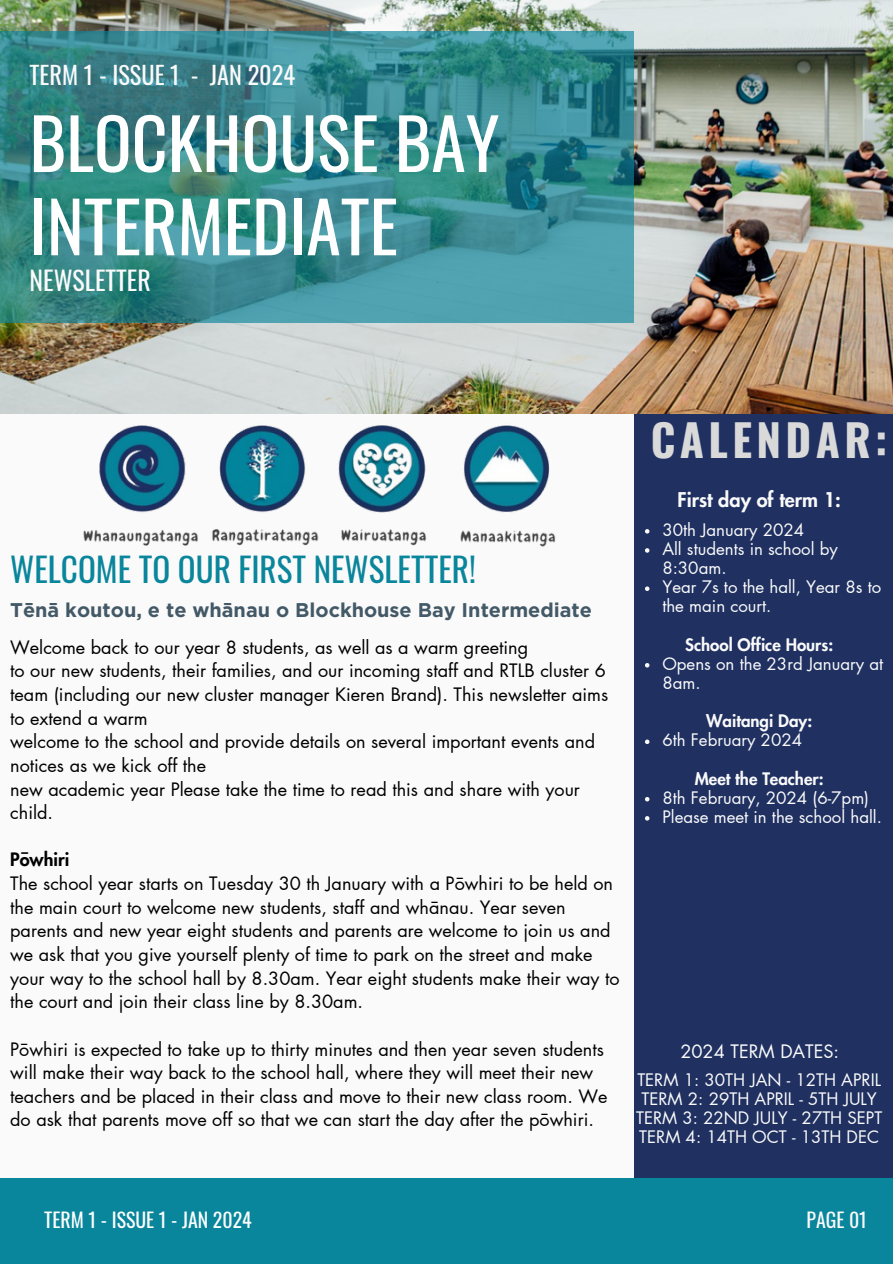
<style>
.page{position:relative;width:893px;height:1264px;background:#fff}
.page>*{position:absolute;margin:0;border:0;box-sizing:border-box;transform-origin:0 0}
.t1{font:69.9px/83.2px "Oswald";color:#fefffe}
.t2{font:700 43.95px "Oswald";letter-spacing:.1em;color:#d9d9d9}
.t3{font:33.15px "Oswald";color:#09859c}
.t4{font:25.8px "Oswald";color:#fafafa}
.t5{font:24.3px "Oswald";color:#fafafa}
.t6{font:700 19.8px "Gotham";color:#435967}
.t7{font:19.8px "Oswald";color:#fefffe}
.t8{font:800 19.8px "Futura LT Pro";color:#fafafa}
.t9{font:19.8px "Oswald";color:#fafafa}
.t10{font:18.15px "Futura LT Pro";color:#fafafa}
.t11{font:18px/23.7px "Futura LT Pro";color:#000}
.t12{font:800 18px "Futura LT Pro";color:#000}
.t13{font:16.8px/19.2px "Futura LT Pro";color:#fafafa}
.t14{font:800 16.8px "Futura LT Pro";color:#fafafa}
</style>
<div class="page">
<div style="left:0;top:0;width:892px;height:1263px;background:#fafafa"></div>
<div style="left:633px;top:364px;width:259px;height:899px;background:#1f3061"></div>
<img style="left:0;top:0;width:892px;height:413px">
<svg style="left:0;top:31px;width:633px;height:291px;background:#39898f"></svg>
<div style="left:0;top:1177px;width:892px;height:86px;background:#09859c"></div>
<img style="left:83px;top:425px;width:473px;height:122px">
<svg style="left:645px;top:529px;width:4px;height:4px"></svg>
<svg style="left:645px;top:548px;width:4px;height:4px"></svg>
<svg style="left:645px;top:586px;width:4px;height:5px"></svg>
<svg style="left:645px;top:663px;width:4px;height:4px"></svg>
<svg style="left:645px;top:739px;width:4px;height:5px"></svg>
<svg style="left:645px;top:797px;width:4px;height:4px"></svg>
<svg style="left:645px;top:816px;width:4px;height:4px"></svg>
<p class="t5" style="left:30px;top:56px;width:267px">TERM 1 - ISSUE 1 - JAN 2024</p>
<p class="t1" style="left:30px;top:99px;width:471px">BLOCKHOUSE BAY<br>INTERMEDIATE</p>
<p class="t4" style="left:30px;top:260px;width:123px">NEWSLETTER</p>
<h1 class="t3" style="left:10px;top:543px;width:467px">WELCOME TO OUR FIRST NEWSLETTER!</h1>
<h4 class="t6" style="left:10px;top:597px;width:583px">Tēnā koutou, e te whānau o Blockhouse Bay Intermediate</h4>
<h6 class="t11" style="left:10px;top:636px;width:519px">Welcome back to our year 8 students, as well as a warm greeting</h6>
<p class="t11" style="left:10px;top:659px;width:597px">to our new students, their families, and our incoming staff and RTLB cluster 6</p>
<p class="t11" style="left:10px;top:683px;width:599px">team (including our new cluster manager Kieren Brand). This newsletter aims to extend a warm</p>
<p class="t11" style="left:10px;top:730px;width:586px">welcome to the school and provide details on several important events and notices as we kick off the</p>
<p class="t11" style="left:10px;top:777px;width:571px">new academic year Please take the time to read this and share with your child.</p>
<p class="t12" style="left:10px;top:851px;width:61px">Pōwhiri</p>
<p class="t11" style="left:10px;top:872px;width:610px">The school year starts on Tuesday 30 th January with a Pōwhiri to be held on the main court to welcome new students, staff and whānau. Year seven parents and new year eight students and parents are welcome to join us and we ask that you give yourself plenty of time to park on the street and make your way to the school hall by 8.30am. Year eight students make their way to the court and join their class line by 8.30am.</p>
<p class="t11" style="left:10px;top:1037px;width:598px">Pōwhiri is expected to take up to thirty minutes and then year seven students will make their way back to the school hall, where they will meet their new teachers and be placed in their class and move to their new class room. We do ask that parents move off so that we can start the day after the pōwhiri.</p>
<h5 class="t2" style="left:650px;top:405px;width:238px">CALENDAR:</h5>
<p class="t8" style="left:677px;top:491px;width:165px">First day of term 1:</p>
<p class="t13" style="left:662px;top:521px;width:143px">30th January 2024</p>
<p class="t13" style="left:662px;top:540px;width:177px">All students in school by<br>8:30am.</p>
<p class="t13" style="left:662px;top:578px;width:220px">Year 7s to the hall, Year 8s to the main court.</p>
<h2 class="t14" style="left:685px;top:636px;width:149px">School Office Hours:</h2>
<p class="t13" style="left:662px;top:654px;width:222px">Opens on the 23rd January at<br>8am.</p>
<h3 class="t14" style="left:706px;top:713px;width:108px">Waitangi Day:</h3>
<h6 class="t13" style="left:662px;top:731px;width:141px">6th February 2024</h6>
<p class="t14" style="left:694px;top:770px;width:130px">Meet the Teacher:</p>
<p class="t13" style="left:662px;top:788px;width:208px">8th February, 2024 (6-7pm)</p>
<p class="t13" style="left:662px;top:807px;width:221px">Please meet in the school hall.</p>
<p class="t10" style="left:680px;top:1043px;width:160px">2024 TERM DATES:</p>
<p class="t13" style="left:637px;top:1070px;width:245px">TERM 1: 30TH JAN - 12TH APRIL</p>
<p class="t13" style="left:641px;top:1089px;width:237px">TERM 2: 29TH APRIL - 5TH JULY</p>
<h5 class="t13" style="left:636px;top:1108px;width:248px">TERM 3: 22ND JULY - 27TH SEPT</h5>
<h5 class="t13" style="left:639px;top:1127px;width:241px">TERM 4: 14TH OCT - 13TH DEC</h5>
<p class="t7" style="left:44px;top:1204px;width:209px">TERM 1 - ISSUE 1 - JAN 2024</p>
<p class="t9" style="left:806px;top:1203px;width:62px">PAGE 01</p>
</div>
